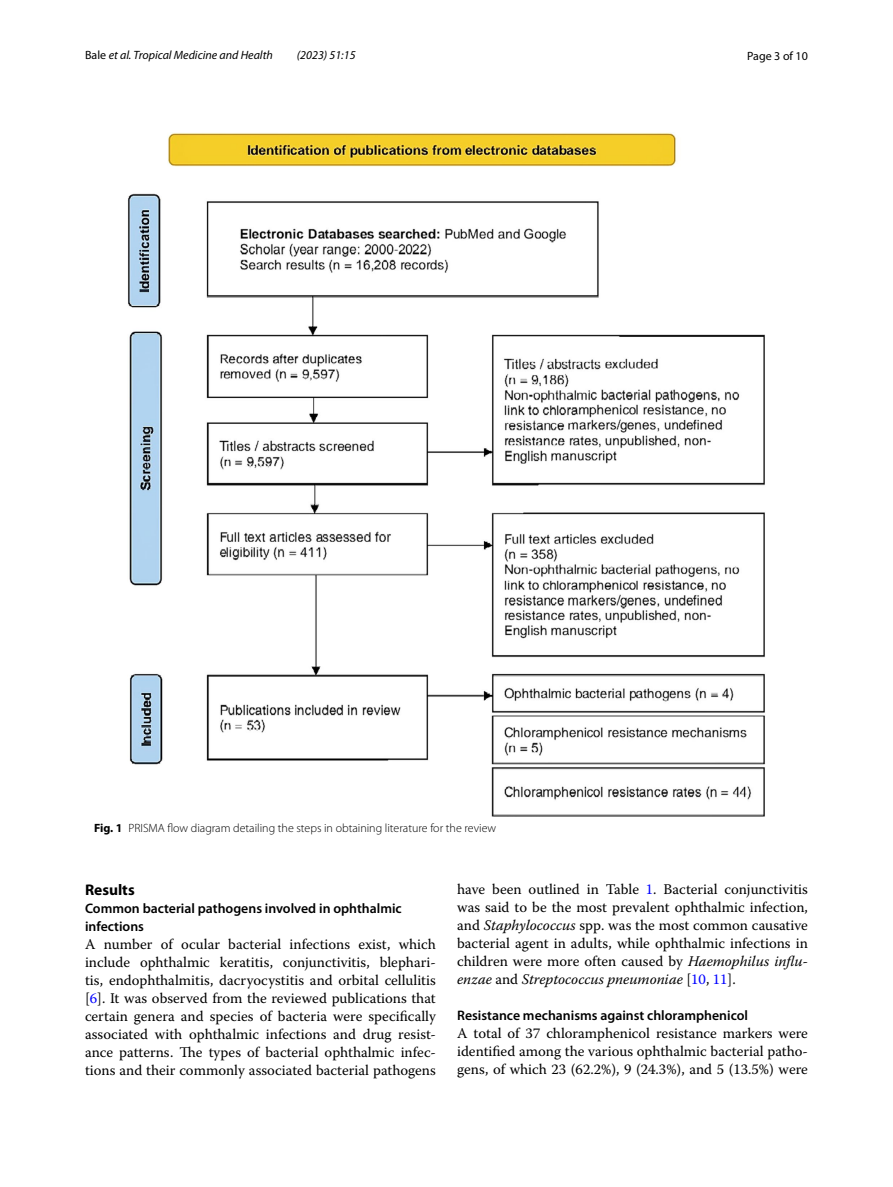
<style>
.page{position:relative;width:893px;height:1187px;background:#fff}
.page>*{position:absolute;margin:0;border:0;box-sizing:border-box;transform-origin:0 0}
.t1{font:700 15.45px "Myriad Pro";color:#000}
.t2{font:14.7px/18px "Warnock Pro";color:#000;text-align:justify}
.t3{font:600 13.8px/18px "Myriad Pro";color:#000}
.t4{font:300 12px "Myriad Pro";color:#000}
.t5{font:italic 12px "Myriad Pro";color:#000}
.t6{font:12px "Myriad Pro";color:#000}
.s1{font-style:normal}
.s2{font-weight:700}
.s3{color:#00f}
.s4{font-style:italic}
</style>
<div class="page">
<img style="left:128px;top:133px;width:637px;height:683px">
<p class="t5" style="left:85px;top:48px;width:189px"><span class="s1">Bale</span> et al. Tropical Medicine and Health</p>
<p class="t5" style="left:297px;top:48px;width:60px">(2023) 51:15</p>
<p class="t6" style="left:747px;top:48px;width:62px">Page 3 of 10</p>
<p class="t4" style="left:94px;top:821px;width:404px"><span class="s2">Fig. 1</span> PRISMA flow diagram detailing the steps in obtaining literature for the review</p>
<p class="t1" style="left:85px;top:879px;width:51px">Results</p>
<p class="t3" style="left:85px;top:898px;width:318px">Common bacterial pathogens involved in ophthalmic infections</p>
<p class="t2" style="left:85px;top:934px;width:352px">A number of ocular bacterial infections exist, which include ophthalmic keratitis, conjunctivitis, blephari&shy;tis, endophthalmitis, dacryocystitis and orbital cellulitis [<span class="s3">6</span>]. It was observed from the reviewed publications that certain genera and species of bacteria were specifically associated with ophthalmic infections and drug resist&shy;ance patterns. The types of bacterial ophthalmic infec&shy;tions and their commonly associated bacterial pathogens</p>
<p class="t2" style="left:457px;top:879px;width:352px">have been outlined in Table <span class="s3">1</span>. Bacterial conjunctivitis was said to be the most prevalent ophthalmic infection, and <span class="s4">Staphylococcus</span> spp. was the most common causative bacterial agent in adults, while ophthalmic infections in children were more often caused by <span class="s4">Haemophilus influ&shy;enzae</span> and <span class="s4">Streptococcus pneumoniae</span> [<span class="s3">10</span>, <span class="s3">11</span>].</p>
<p class="t3" style="left:457px;top:1006px;width:292px">Resistance mechanisms against chloramphenicol</p>
<p class="t2" style="left:457px;top:1023px;width:352px">A total of 37 chloramphenicol resistance markers were identified among the various ophthalmic bacterial patho&shy;gens, of which 23 (62.2%), 9 (24.3%), and 5 (13.5%) were</p>
</div>
